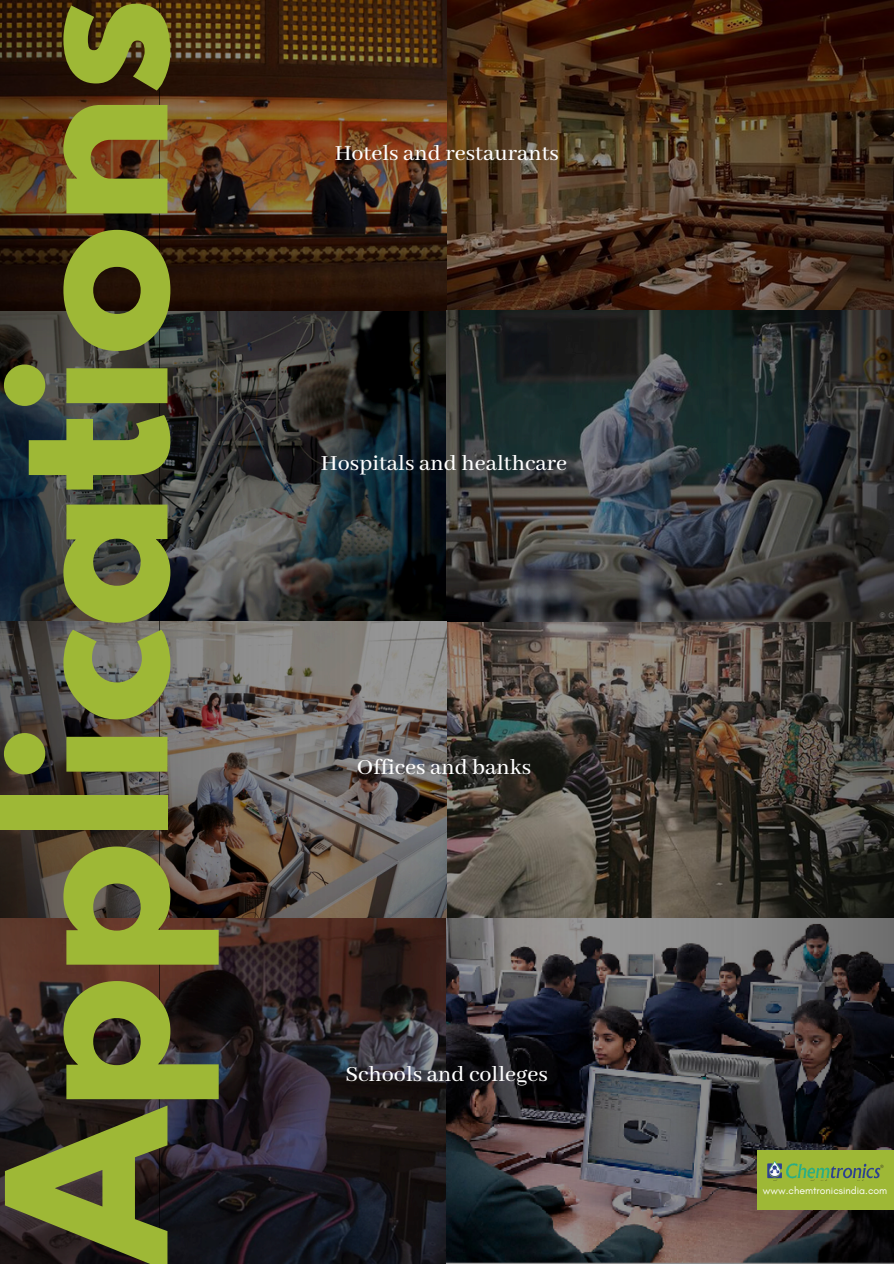
<style>
.page{position:relative;width:894px;height:1264px;background:#fff}
.page>*{position:absolute;margin:0;border:0;box-sizing:border-box;transform-origin:0 0}
.t1{font:700 196.8px "League Spartan";color:#9eb836}
.t2{font:500 24px "Abhaya Libre";color:#fff}
.t3{font:10.5px "Glacial Indifference";color:#fff}
</style>
<div class="page">
<img style="left:0;top:0;width:160px;height:1263px">
<img style="left:160px;top:0;width:733px;height:1263px">
<div style="left:757px;top:1150px;width:136px;height:59px;background:#9eb836"></div>
<img style="left:767px;top:1161px;width:117px;height:19px">
<p class="t1" style="left:-10px;top:1265px;width:1268px;rotate:-90deg">Applications</p>
<h2 class="t2" style="left:334px;top:140px;width:226px">Hotels and restaurants</h2>
<h2 class="t2" style="left:321px;top:450px;width:247px">Hospitals and healthcare</h2>
<p class="t2" style="left:357px;top:754px;width:176px">Offices and banks</p>
<p class="t2" style="left:345px;top:1061px;width:204px">Schools and colleges</p>
<p class="t3" style="left:762px;top:1183px;width:126px">www.chemtronicsindia.com</p>
</div>
